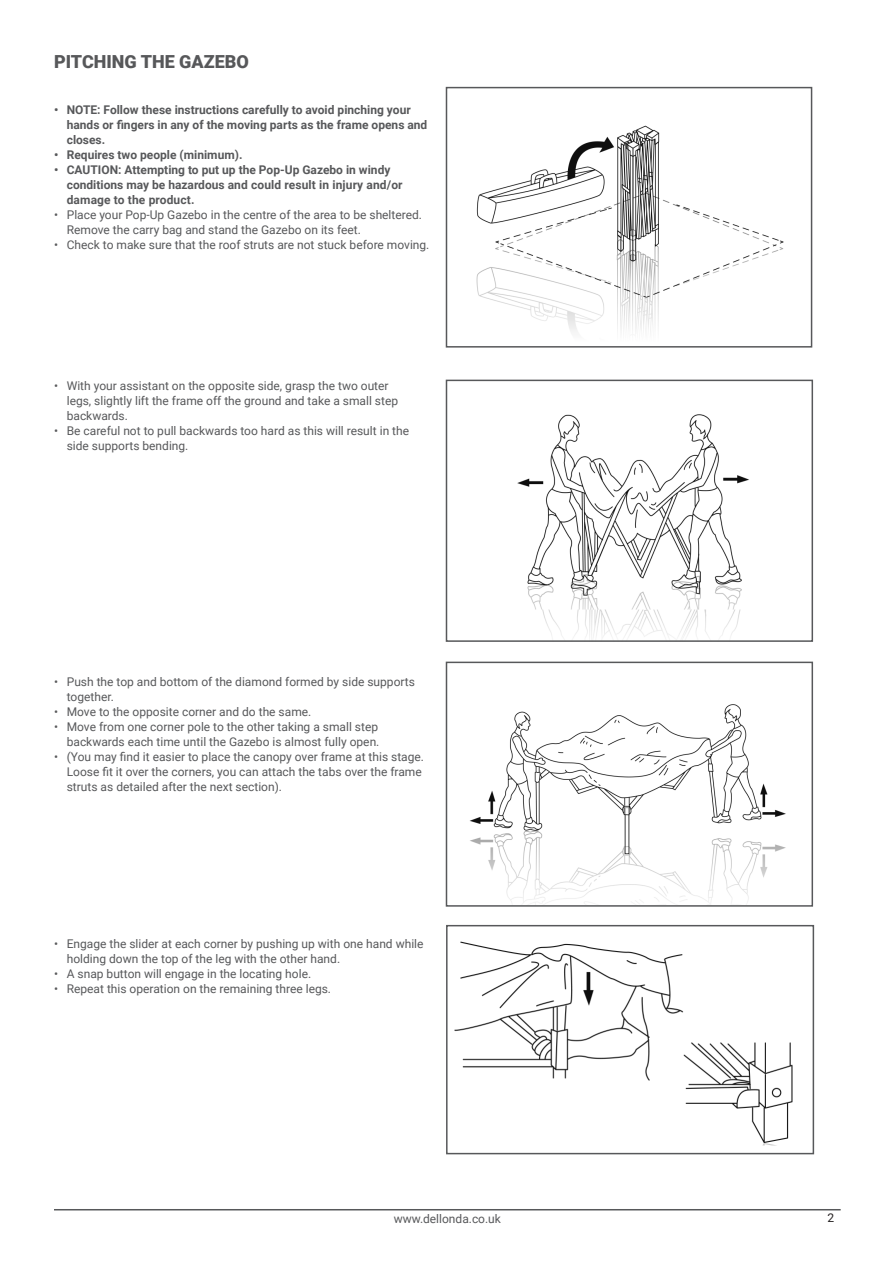
<style>
.page{position:relative;width:893px;height:1263px;background:#fff}
.page>*{position:absolute;margin:0;border:0;box-sizing:border-box;transform-origin:0 0}
.Section_Header{font:900 18px "Roboto";color:#57585a}
.Page_Footer{font:12px/15px "Roboto";color:#57585a}
.t1{font:700 12px/15px "Roboto";color:#57585a}
.Body{font:12px "Roboto";color:#231f20}
</style>
<div class="page">
<hr style="left:54px;top:1209px;width:787px;height:1px;background:#57585a">
<img style="left:476px;top:125px;width:308px;height:207px">
<div style="left:446px;top:87px;width:366px;height:261px;border:2px solid #57585a"></div>
<img style="left:517px;top:414px;width:232px;height:224px">
<div style="left:446px;top:380px;width:367px;height:262px;border:2px solid #57585a"></div>
<img style="left:469px;top:704px;width:317px;height:200px">
<div style="left:446px;top:662px;width:367px;height:245px;border:2px solid #57585a"></div>
<img style="left:454px;top:941px;width:339px;height:205px">
<div style="left:446px;top:925px;width:368px;height:229px;border:2px solid #57585a"></div>
<p class="Section_Header" style="left:54px;top:48px;width:196px">PITCHING THE GAZEBO</p>
<p class="t1" style="left:67px;top:102px;width:362px;text-indent:-13px">• NOTE: Follow these instructions carefully to avoid pinching your hands or fingers in any of the moving parts as the frame opens and closes.</p>
<p class="t1" style="left:54px;top:147px;width:190px">• Requires two people (minimum).</p>
<p class="t1" style="left:67px;top:162px;width:337px;text-indent:-13px">• CAUTION: Attempting to put up the Pop-Up Gazebo in windy conditions may be hazardous and could result in injury and/or damage to the product.</p>
<p class="Page_Footer" style="left:67px;top:207px;width:357px;text-indent:-13px">• Place your Pop-Up Gazebo in the centre of the area to be sheltered.<br>Remove the carry bag and stand the Gazebo on its feet.</p>
<p class="Page_Footer" style="left:54px;top:237px;width:377px">• Check to make sure that the roof struts are not stuck before moving.</p>
<p class="Page_Footer" style="left:67px;top:378px;width:333px;text-indent:-13px">• With your assistant on the opposite side, grasp the two outer legs, slightly lift the frame off the ground and take a small step backwards.</p>
<p class="Page_Footer" style="left:67px;top:423px;width:344px;text-indent:-13px">• Be careful not to pull backwards too hard as this will result in the side supports bending.</p>
<p class="Page_Footer" style="left:67px;top:673px;width:350px;text-indent:-13px">• Push the top and bottom of the diamond formed by side supports together.</p>
<p class="Page_Footer" style="left:54px;top:703px;width:259px">• Move to the opposite corner and do the same.</p>
<p class="Page_Footer" style="left:54px;top:718px;width:327px;text-align:right">• Move from one corner pole to the other taking a small step backwards each time until the Gazebo is almost fully open.</p>
<p class="Page_Footer" style="left:67px;top:748px;width:359px;text-indent:-13px">• (You may find it easier to place the canopy over frame at this stage.<br>Loose fit it over the corners, you can attach the tabs over the frame struts as detailed after the next section).</p>
<p class="Page_Footer" style="left:67px;top:936px;width:358px;text-indent:-13px">• Engage the slider at each corner by pushing up with one hand while holding down the top of the leg with the other hand.</p>
<p class="Page_Footer" style="left:54px;top:966px;width:259px">• A snap button will engage in the locating hole.</p>
<p class="Page_Footer" style="left:54px;top:981px;width:279px">• Repeat this operation on the remaining three legs.</p>
<p class="Page_Footer" style="left:394px;top:1211px;width:109px">www.dellonda.co.uk</p>
<p class="Body" style="left:827px;top:1209px;width:8px">2</p>
</div>
